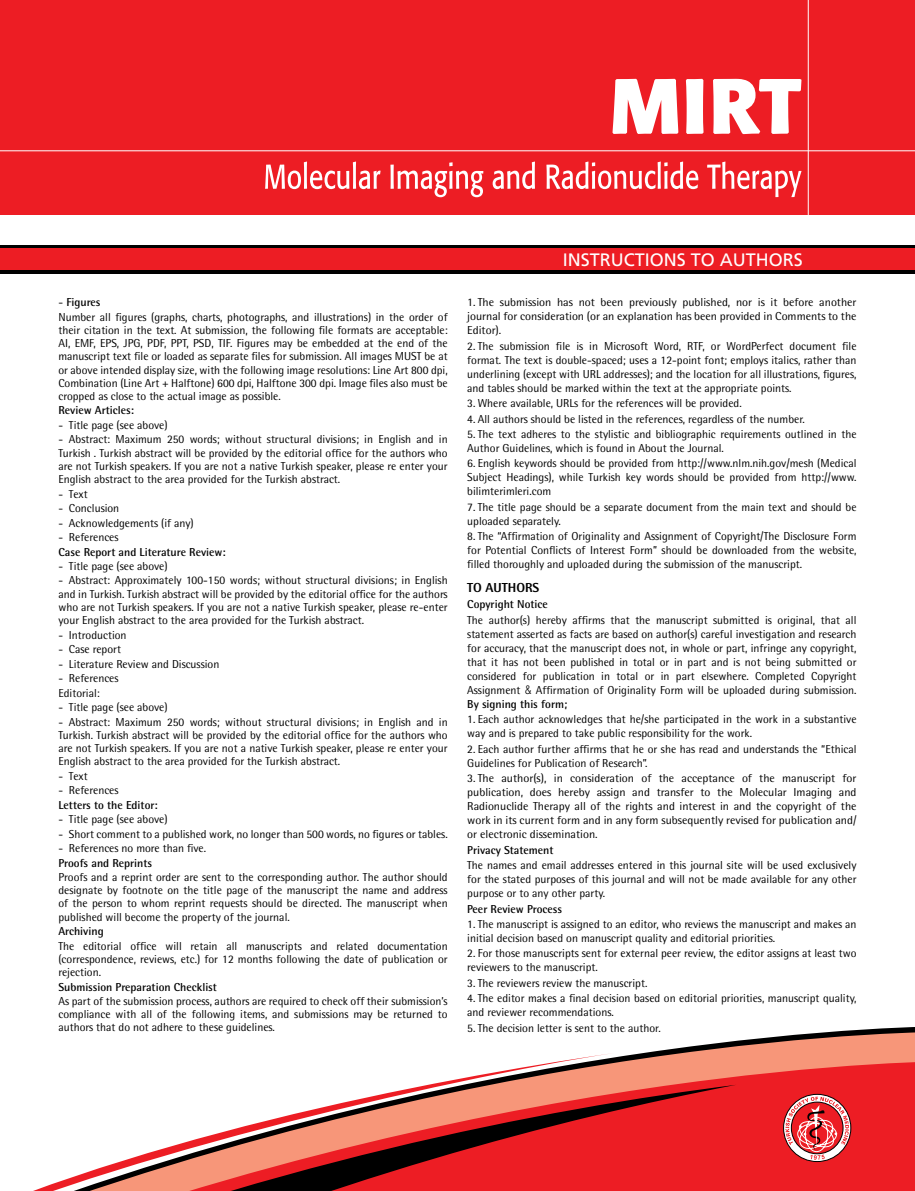
<style>
.page{position:relative;width:915px;height:1191px;background:#fff}
.page>*{position:absolute;margin:0;border:0;box-sizing:border-box;transform-origin:0 0}
.t1{font:18px "Frutiger LT Std";color:#fff}
.t2{font:800 13.05px "Rotis Semi Sans Std";color:#000}
.t3{font:11.55px/14.1px "Rotis Semi Sans Std";color:#000;text-align:justify}
.t4{font:700 11.55px "Rotis Semi Sans Std";color:#000}
.s1{font-weight:700}
.s2{font-family:"Swiss Light Cond Tr"}
</style>
<div class="page">
<div style="left:0;top:0;width:914px;height:215px;background:#ed1d24"></div>
<div style="left:0;top:245px;width:914px;height:29px;background:#000"></div>
<div style="left:0;top:248px;width:914px;height:22px;background:#ed1d24"></div>
<hr style="left:0;top:150px;width:914px;height:1px;background:#fff">
<hr style="left:807px;top:0;width:1px;height:215px;background:#fff">
<svg style="left:612px;top:79px;width:66px;height:55px"></svg>
<svg style="left:685px;top:79px;width:18px;height:55px"></svg>
<svg style="left:713px;top:79px;width:88px;height:55px"></svg>
<svg style="left:265px;top:161px;width:115px;height:28px"></svg>
<svg style="left:390px;top:162px;width:93px;height:35px"></svg>
<svg style="left:492px;top:161px;width:42px;height:28px"></svg>
<svg style="left:546px;top:161px;width:152px;height:28px"></svg>
<svg style="left:707px;top:161px;width:94px;height:36px"></svg>
<svg style="left:614px;top:1029px;width:300px;height:30px;fill:#f79679"></svg>
<svg style="left:614px;top:1059px;width:300px;height:132px;background:#ed3535"></svg>
<svg style="left:614px;top:1084px;width:122px;height:107px;background:#e41e24"></svg>
<svg style="left:33px;top:1053px;width:581px;height:138px"></svg>
<div style="left:782px;top:1094px;width:68px;height:68px;border:1px solid #000;border-radius:50%"></div>
<svg style="left:785px;top:1096px;width:63px;height:63px"></svg>
<p class="t3" style="left:58px;top:295px;width:390px;line-height:14.5px">- <span class="s1">Figures<br></span>Number all figures (graphs, charts, photographs, and illustrations) in the order of</p>
<p class="t3" style="left:58px;top:323px;width:390px;line-height:13.2px">their citation in the text. At submission, the following file formats are acceptable:<br>AI, EMF, EPS, JPG, PDF, PPT, PSD, TIF. Figures may be embedded at the end of the manuscript text file or loaded as separate files for submission. All images MUST be at or above intended display size, with the following image resolutions: Line Art 800 dpi, Combination (Line Art + Halftone) 600 dpi, Halftone 300 dpi. Image files also must be cropped as close to the actual image as possible.</p>
<p class="t4" style="left:58px;top:403px;width:77px">Review Articles:</p>
<p class="t3" style="left:58px;top:418px;width:111px">- Title page (see above)</p>
<p class="t3" style="left:58px;top:433px;width:390px;line-height:13.2px">- Abstract: Maximum 250 words; without structural divisions; in English and in Turkish . Turkish abstract will be provided by the editorial office for the authors who are not Turkish speakers. If you are not a native Turkish speaker, please re enter your English abstract to the area provided for the Turkish abstract.</p>
<p class="t3" style="left:58px;top:486px;width:31px">- Text</p>
<p class="t3" style="left:58px;top:501px;width:62px">- Conclusion</p>
<p class="t3" style="left:58px;top:515px;width:137px">- Acknowledgements (if any)</p>
<p class="t3" style="left:58px;top:530px;width:62px">- References</p>
<p class="t4" style="left:58px;top:544px;width:169px">Case Report and Literature Review:</p>
<p class="t3" style="left:58px;top:559px;width:111px">- Title page (see above)</p>
<p class="t3" style="left:58px;top:574px;width:390px;line-height:13.2px">- Abstract: Approximately 100-150 words; without structural divisions; in English and in Turkish. Turkish abstract will be provided by the editorial office for the authors who are not Turkish speakers. If you are not a native Turkish speaker, please re-enter your English abstract to the area provided for the Turkish abstract.</p>
<p class="t3" style="left:58px;top:627px;width:70px">- Introduction</p>
<p class="t3" style="left:58px;top:642px;width:64px">- Case report</p>
<p class="t3" style="left:58px;top:656px;width:162px">- Literature Review and Discussion</p>
<p class="t3" style="left:58px;top:671px;width:62px;line-height:14.5px">- References<br>Editorial:</p>
<p class="t3" style="left:58px;top:700px;width:111px">- Title page (see above)</p>
<p class="t3" style="left:58px;top:715px;width:390px;line-height:13.2px">- Abstract: Maximum 250 words; without structural divisions; in English and in Turkish. Turkish abstract will be provided by the editorial office for the authors who are not Turkish speakers. If you are not a native Turkish speaker, please re enter your English abstract to the area provided for the Turkish abstract.</p>
<p class="t3" style="left:58px;top:768px;width:31px">- Text</p>
<p class="t3" style="left:58px;top:783px;width:62px">- References</p>
<p class="t4" style="left:58px;top:797px;width:101px">Letters to the Editor:</p>
<p class="t3" style="left:58px;top:812px;width:111px">- Title page (see above)</p>
<p class="t3" style="left:58px;top:826px;width:390px">- Short comment to a published work, no longer than 500 words, no figures or tables.</p>
<p class="t3" style="left:58px;top:841px;width:149px">- References no more than five.</p>
<p class="t4" style="left:58px;top:855px;width:95px">Proofs and Reprints</p>
<p class="t3" style="left:58px;top:870px;width:390px;line-height:13.2px">Proofs and a reprint order are sent to the corresponding author. The author should designate by footnote on the title page of the manuscript the name and address of the person to whom reprint requests should be directed. The manuscript when published will become the property of the journal.</p>
<p class="t4" style="left:58px;top:924px;width:47px">Archiving</p>
<p class="t3" style="left:58px;top:939px;width:390px;line-height:13.2px">The editorial office will retain all manuscripts and related documentation (correspondence, reviews, etc.) for 12 months following the date of publication or rejection.</p>
<p class="t4" style="left:58px;top:979px;width:160px">Submission Preparation Checklist</p>
<p class="t3" style="left:58px;top:994px;width:390px;line-height:13.2px">As part of the submission process, authors are required to check off their submission’s compliance with all of the following items, and submissions may be returned to authors that do not adhere to these guidelines.</p>
<h1 class="t1" style="left:562px;top:249px;width:242px">INSTRUCTIONS TO AUTHORS</h1>
<p class="t3" style="left:467px;top:295px;width:390px">1. The submission has not been previously published, nor is it before another journal for consideration (or an explanation has been provided in Comments to the Editor).</p>
<p class="t3" style="left:467px;top:339px;width:390px">2. The submission file is in Microsoft Word, RTF, or WordPerfect document file format. The text is double-spaced; uses a 12-point font; employs italics, rather than underlining (except with URL addresses); and the location for all illustrations, figures, and tables should be marked within the text at the appropriate points.</p>
<p class="t3" style="left:467px;top:396px;width:276px">3. Where available, URLs for the references will be provided.</p>
<p class="t3" style="left:467px;top:411px;width:339px">4. All authors should be listed in the references, regardless of the number.</p>
<p class="t3" style="left:467px;top:427px;width:390px">5. The text adheres to the stylistic and bibliographic requirements outlined in the<br>Author Guidelines, which is found in About the Journal.</p>
<p class="t3" style="left:467px;top:456px;width:390px">6. English keywords should be provided from http://www.nlm.nih.gov/mesh (Medical Subject Headings), while Turkish key words should be provided from http://www. bilimterimleri.com</p>
<p class="t3" style="left:467px;top:500px;width:390px">7. The title page should be a separate document from the main text and should be uploaded separately.</p>
<p class="t3" style="left:467px;top:529px;width:390px">8. The “Affirmation of Originality and Assignment of Copyright/The Disclosure Form for Potential Conflicts of Interest Form” should be downloaded from the website, filled thoroughly and uploaded during the submission of the manuscript.</p>
<p class="t2" style="left:467px;top:579px;width:74px">TO AUTHORS</p>
<p class="t4" style="left:467px;top:597px;width:82px">Copyright Notice</p>
<p class="t3" style="left:467px;top:612px;width:390px">The author(s) hereby affirms that the manuscript submitted is original, that all statement asserted as facts are based on author(s) careful investigation and research for accuracy, that the manuscript does not, in whole or part, infringe any copyright, that it has not been published in total or in part and is not being submitted or considered for publication in total or in part elsewhere. Completed Copyright Assignment <span class="s2">&amp;</span> Affirmation of Originality Form will be uploaded during submission.<br><span class="s1">By signing this form;</span></p>
<p class="t3" style="left:467px;top:712px;width:390px">1. Each author acknowledges that he/she participated in the work in a substantive way and is prepared to take public responsibility for the work.</p>
<p class="t3" style="left:467px;top:741px;width:390px">2. Each author further affirms that he or she has read and understands the “Ethical<br>Guidelines for Publication of Research”.</p>
<p class="t3" style="left:467px;top:771px;width:390px">3. The author(s), in consideration of the acceptance of the manuscript for publication, does hereby assign and transfer to the Molecular Imaging and Radionuclide Therapy all of the rights and interest in and the copyright of the work in its current form and in any form subsequently revised for publication and/ or electronic dissemination.</p>
<p class="t4" style="left:467px;top:842px;width:88px">Privacy Statement</p>
<p class="t3" style="left:467px;top:858px;width:390px">The names and email addresses entered in this journal site will be used exclusively for the stated purposes of this journal and will not be made available for any other purpose or to any other party.</p>
<p class="t4" style="left:467px;top:901px;width:96px">Peer Review Process</p>
<p class="t3" style="left:467px;top:917px;width:390px">1. The manuscript is assigned to an editor, who reviews the manuscript and makes an initial decision based on manuscript quality and editorial priorities.</p>
<p class="t3" style="left:467px;top:946px;width:390px">2. For those manuscripts sent for external peer review, the editor assigns at least two reviewers to the manuscript.</p>
<p class="t3" style="left:467px;top:975px;width:181px">3. The reviewers review the manuscript.</p>
<p class="t3" style="left:467px;top:991px;width:390px">4. The editor makes a final decision based on editorial priorities, manuscript quality, and reviewer recommendations.</p>
<p class="t3" style="left:467px;top:1020px;width:195px">5. The decision letter is sent to the author.</p>
</div>
